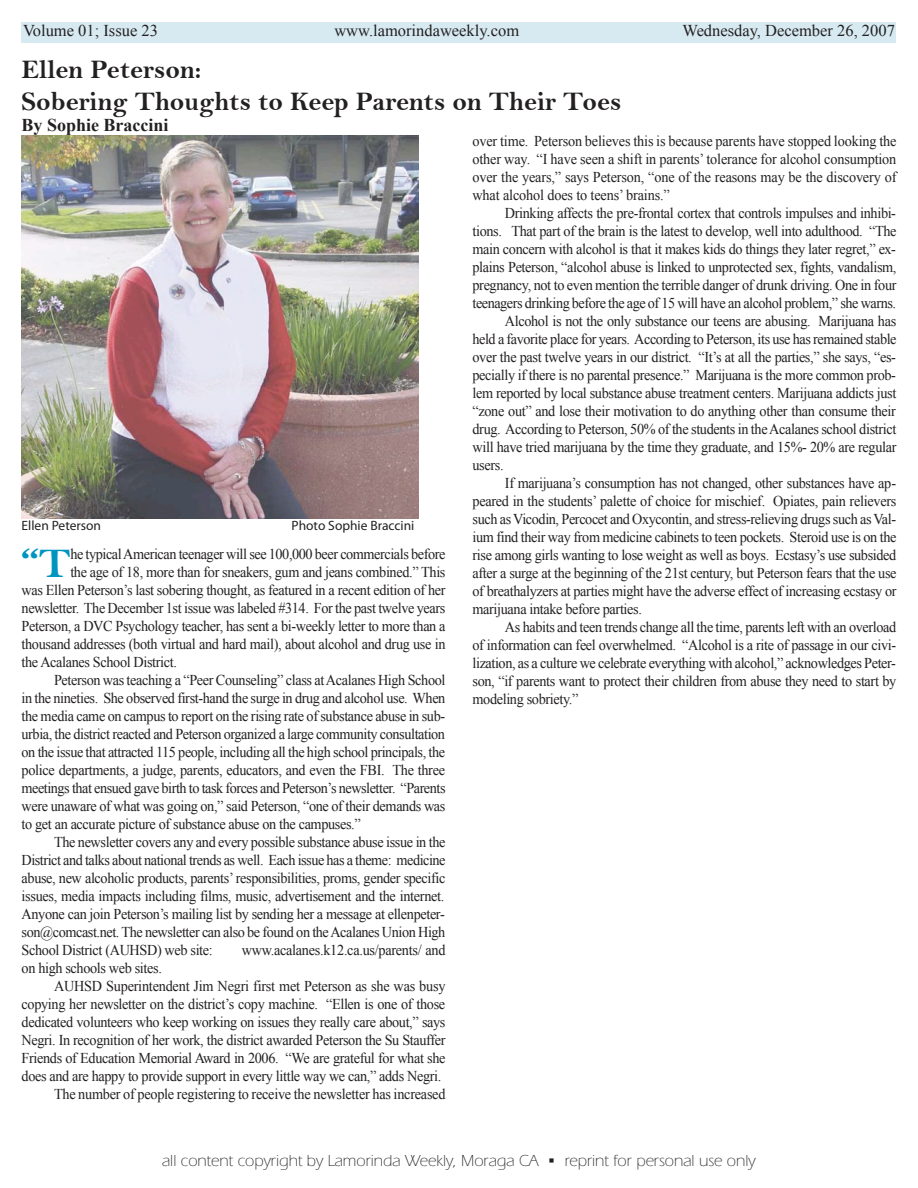
<style>
.page{position:relative;width:918px;height:1188px;background:#fff}
.page>*{position:absolute;margin:0;border:0;box-sizing:border-box;transform-origin:0 0}
.t1{font:42.6px "Bell MT Bold";color:#0095c0}
.t2{font:27px/32.4px "Bell MT Bold";color:#232021}
.t3{font:700 18px "Times New Roman";color:#232021}
.t4{font:300 16.5px "Itc Eras";color:#232021}
.t5{font:16.5px "Times New Roman";color:#232021}
.t6{font:15px/18px "Times New Roman";letter-spacing:-.025em;color:#232021;text-align:justify;scale:.95 1}
.t7{font:13.5px "Myriad Pro";color:#232021}
</style>
<div class="page">
<div style="left:628px;top:22px;width:268px;height:21px;background:#d7e9f1"></div>
<div style="left:22px;top:22px;width:606px;height:21px;background:#d7e9f1"></div>
<img style="left:21px;top:135px;width:397px;height:384px">
<p class="t5" style="left:23px;top:22px;width:136px">Volume 01; Issue 23</p>
<p class="t5" style="left:334px;top:22px;width:186px">www.lamorindaweekly.com</p>
<p class="t5" style="left:682px;top:22px;width:214px">Wednesday, December 26, 2007</p>
<h2 class="t2" style="left:22px;top:54px;width:601px">Ellen Peterson:<br>Sobering Thoughts to Keep Parents on Their Toes</h2>
<p class="t3" style="left:22px;top:115px;width:149px">By Sophie Braccini</p>
<p class="t6" style="left:473px;top:132px;width:448px">over time. Peterson believes this is because parents have stopped looking the other way. “I have seen a shift in parents’ tolerance for alcohol consumption over the years,” says Peterson, “one of the reasons may be the discovery of what alcohol does to teens’ brains.”</p>
<p class="t6" style="left:505px;top:204px;width:413px">Drinking affects the pre-frontal cortex that controls impulses and inhibi-</p>
<p class="t6" style="left:473px;top:222px;width:448px">tions. That part of the brain is the latest to develop, well into adulthood. “The</p>
<p class="t6" style="left:473px;top:240px;width:447px">main concern with alcohol is that it makes kids do things they later regret,” ex-</p>
<p class="t6" style="left:473px;top:258px;width:448px">plains Peterson, “alcohol abuse is linked to unprotected sex, fights, vandalism,</p>
<p class="t6" style="left:473px;top:276px;width:448px">pregnancy, not to even mention the terrible danger of drunk driving. One in four</p>
<p class="t6" style="left:473px;top:294px;width:447px">teenagers drinking before the age of 15 will have an alcohol problem,” she warns.</p>
<p class="t6" style="left:505px;top:312px;width:413px">Alcohol is not the only substance our teens are abusing. Marijuana has</p>
<p class="t6" style="left:473px;top:330px;width:448px">held a favorite place for years. According to Peterson, its use has remained stable</p>
<p class="t6" style="left:473px;top:348px;width:447px">over the past twelve years in our district. “It’s at all the parties,” she says, “es-</p>
<p class="t6" style="left:473px;top:366px;width:447px">pecially if there is no parental presence.” Marijuana is the more common prob-</p>
<p class="t6" style="left:473px;top:384px;width:448px">lem reported by local substance abuse treatment centers. Marijuana addicts just</p>
<p class="t6" style="left:473px;top:402px;width:447px">“zone out” and lose their motivation to do anything other than consume their</p>
<p class="t6" style="left:473px;top:420px;width:448px">drug. According to Peterson, 50% of the students in the Acalanes school district</p>
<p class="t6" style="left:473px;top:438px;width:448px">will have tried marijuana by the time they graduate, and 15%- 20% are regular</p>
<p class="t6" style="left:473px;top:456px;width:34px">users.</p>
<p class="t6" style="left:505px;top:474px;width:413px">If marijuana’s consumption has not changed, other substances have ap-</p>
<p class="t6" style="left:473px;top:492px;width:448px">peared in the students’ palette of choice for mischief. Opiates, pain relievers</p>
<p class="t6" style="left:473px;top:510px;width:447px">such as Vicodin, Percocet and Oxycontin, and stress-relieving drugs such as Val-</p>
<p class="t6" style="left:473px;top:528px;width:448px">ium find their way from medicine cabinets to teen pockets. Steroid use is on the</p>
<p class="t6" style="left:473px;top:546px;width:448px">rise among girls wanting to lose weight as well as boys. Ecstasy’s use subsided</p>
<p class="t6" style="left:473px;top:564px;width:448px">after a surge at the beginning of the 21st century, but Peterson fears that the use</p>
<p class="t6" style="left:473px;top:582px;width:448px">of breathalyzers at parties might have the adverse effect of increasing ecstasy or</p>
<p class="t6" style="left:473px;top:600px;width:180px">marijuana intake before parties.</p>
<p class="t6" style="left:505px;top:618px;width:414px">As habits and teen trends change all the time, parents left with an overload</p>
<p class="t6" style="left:473px;top:636px;width:447px">of information can feel overwhelmed. “Alcohol is a rite of passage in our civi-</p>
<p class="t6" style="left:473px;top:654px;width:447px">lization, as a culture we celebrate everything with alcohol,” acknowledges Peter-</p>
<p class="t6" style="left:473px;top:672px;width:448px">son, “if parents want to protect their children from abuse they need to start by</p>
<p class="t6" style="left:473px;top:690px;width:113px">modeling sobriety.”</p>
<p class="t7" style="left:22px;top:520px;width:81px">Ellen Peterson</p>
<p class="t7" style="left:292px;top:520px;width:124px">Photo Sophie Braccini</p>
<h1 class="t1" style="left:22px;top:541px;width:51px">“T</h1>
<p class="t6" style="left:70px;top:545px;width:396px">he typical American teenager will see 100,000 beer commercials before</p>
<p class="t6" style="left:70px;top:563px;width:396px">the age of 18, more than for sneakers, gum and jeans combined.” This</p>
<p class="t6" style="left:22px;top:581px;width:448px">was Ellen Peterson’s last sobering thought, as featured in a recent edition of her</p>
<p class="t6" style="left:22px;top:599px;width:448px">newsletter. The December 1st issue was labeled #314. For the past twelve years</p>
<p class="t6" style="left:22px;top:617px;width:448px">Peterson, a DVC Psychology teacher, has sent a bi-weekly letter to more than a</p>
<p class="t6" style="left:22px;top:635px;width:448px">thousand addresses (both virtual and hard mail), about alcohol and drug use in</p>
<p class="t6" style="left:22px;top:653px;width:165px">the Acalanes School District.</p>
<p class="t6" style="left:54px;top:671px;width:414px">Peterson was teaching a “Peer Counseling” class at Acalanes High School</p>
<p class="t6" style="left:22px;top:689px;width:448px">in the nineties. She observed first-hand the surge in drug and alcohol use. When</p>
<p class="t6" style="left:22px;top:707px;width:447px">the media came on campus to report on the rising rate of substance abuse in sub-</p>
<p class="t6" style="left:22px;top:725px;width:447px">urbia, the district reacted and Peterson organized a large community consultation</p>
<p class="t6" style="left:22px;top:743px;width:447px">on the issue that attracted 115 people, including all the high school principals, the</p>
<p class="t6" style="left:22px;top:761px;width:447px">police departments, a judge, parents, educators, and even the FBI. The three</p>
<p class="t6" style="left:22px;top:779px;width:448px">meetings that ensued gave birth to task forces and Peterson’s newsletter. “Parents</p>
<p class="t6" style="left:22px;top:797px;width:448px">were unaware of what was going on,” said Peterson, “one of their demands was</p>
<p class="t6" style="left:22px;top:815px;width:359px">to get an accurate picture of substance abuse on the campuses.”</p>
<p class="t6" style="left:54px;top:833px;width:414px">The newsletter covers any and every possible substance abuse issue in the</p>
<p class="t6" style="left:22px;top:851px;width:448px">District and talks about national trends as well. Each issue has a theme: medicine</p>
<p class="t6" style="left:22px;top:869px;width:448px">abuse, new alcoholic products, parents’ responsibilities, proms, gender specific</p>
<p class="t6" style="left:22px;top:887px;width:447px">issues, media impacts including films, music, advertisement and the internet.</p>
<p class="t6" style="left:22px;top:905px;width:447px">Anyone can join Peterson’s mailing list by sending her a message at ellenpeter-</p>
<p class="t6" style="left:22px;top:923px;width:448px">son@comcast.net. The newsletter can also be found on the Acalanes Union High</p>
<p class="t6" style="left:22px;top:941px;width:203px">School District (AUHSD) web site:</p>
<p class="t6" style="left:242px;top:941px;width:216px">www.acalanes.k12.ca.us/parents/ and</p>
<p class="t6" style="left:22px;top:959px;width:149px">on high schools web sites.</p>
<p class="t6" style="left:54px;top:977px;width:414px">AUHSD Superintendent Jim Negri first met Peterson as she was busy</p>
<p class="t6" style="left:22px;top:995px;width:447px">copying her newsletter on the district’s copy machine. “Ellen is one of those</p>
<p class="t6" style="left:22px;top:1013px;width:448px">dedicated volunteers who keep working on issues they really care about,” says</p>
<p class="t6" style="left:22px;top:1031px;width:448px">Negri. In recognition of her work, the district awarded Peterson the Su Stauffer</p>
<p class="t6" style="left:22px;top:1049px;width:448px">Friends of Education Memorial Award in 2006. “We are grateful for what she</p>
<p class="t6" style="left:22px;top:1067px;width:443px">does and are happy to provide support in every little way we can,” adds Negri.</p>
<p class="t6" style="left:54px;top:1085px;width:414px">The number of people registering to receive the newsletter has increased</p>
<p class="t4" style="left:162px;top:1155px;width:595px">all content copyright by Lamorinda Weekly, Moraga CA • reprint for personal use only</p>
</div>
